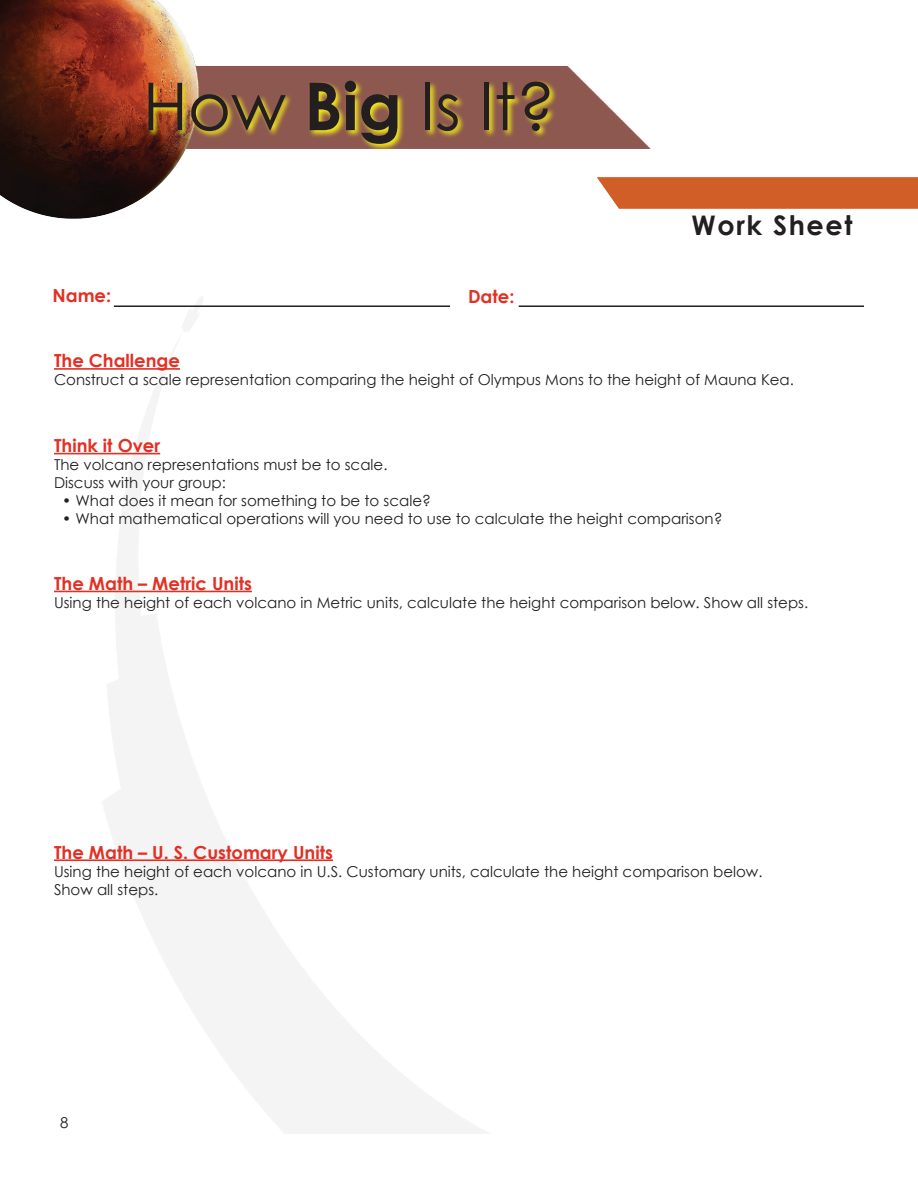
<style>
.page{position:relative;width:918px;height:1188px;background:#fff}
.page>*{position:absolute;margin:0;border:0;box-sizing:border-box;transform-origin:0 0}
.t1{font:66px "Century Gothic";color:#231f20}
.t2{font:700 27px "Century Gothic";letter-spacing:.06em;color:#231f20}
.t3{font:700 18px "Century Gothic";color:#e23024}
.t4{font:15px/18px "Century Gothic";color:#231f20}
.s1{font-weight:700}
</style>
<div class="page">
<img style="left:212px;top:65px;width:439px;height:84px">
<img style="left:0;top:0;width:212px;height:219px">
<svg style="left:147px;top:80px;width:410px;height:72px;background:#a67a48"></svg>
<hr style="left:54px;top:368px;width:126px;height:2px;background:#e23024">
<hr style="left:54px;top:453px;width:106px;height:1px;background:#e23024">
<hr style="left:54px;top:591px;width:198px;height:1px;background:#e23024">
<hr style="left:54px;top:859px;width:279px;height:2px;background:#e23024">
<hr style="left:519px;top:305px;width:345px;height:2px;background:#231f20">
<hr style="left:114px;top:305px;width:336px;height:2px;background:#231f20">
<svg style="left:597px;top:177px;width:321px;height:32px;background:#d36430"></svg>
<h1 class="t1" style="left:143px;top:66px;width:414px">How <span class="s1">Big</span> Is It?</h1>
<p class="t3" style="left:52px;top:284px;width:60px">Name:</p>
<p class="t3" style="left:468px;top:286px;width:48px">Date:</p>
<h2 class="t2" style="left:692px;top:208px;width:162px">Work Sheet</h2>
<p class="t3" style="left:54px;top:349px;width:127px">The Challenge</p>
<p class="t4" style="left:54px;top:371px;width:742px">Construct a scale representation comparing the height of Olympus Mons to the height of Mauna Kea.</p>
<p class="t3" style="left:54px;top:434px;width:108px">Think it Over</p>
<p class="t4" style="left:54px;top:455px;width:335px">The volcano representations must be to scale.<br>Discuss with your group:</p>
<p class="t4" style="left:62px;top:491px;width:370px">• What does it mean for something to be to scale?</p>
<p class="t4" style="left:62px;top:509px;width:662px">• What mathematical operations will you need to use to calculate the height comparison?</p>
<p class="t3" style="left:54px;top:572px;width:200px">The Math – Metric Units</p>
<p class="t4" style="left:54px;top:593px;width:756px">Using the height of each volcano in Metric units, calculate the height comparison below. Show all steps.</p>
<p class="t3" style="left:54px;top:841px;width:281px">The Math – U. S. Customary Units</p>
<p class="t4" style="left:54px;top:862px;width:710px">Using the height of each volcano in U.S. Customary units, calculate the height comparison below.<br>Show all steps.</p>
<p class="t4" style="left:60px;top:1114px;width:10px">8</p>
</div>
